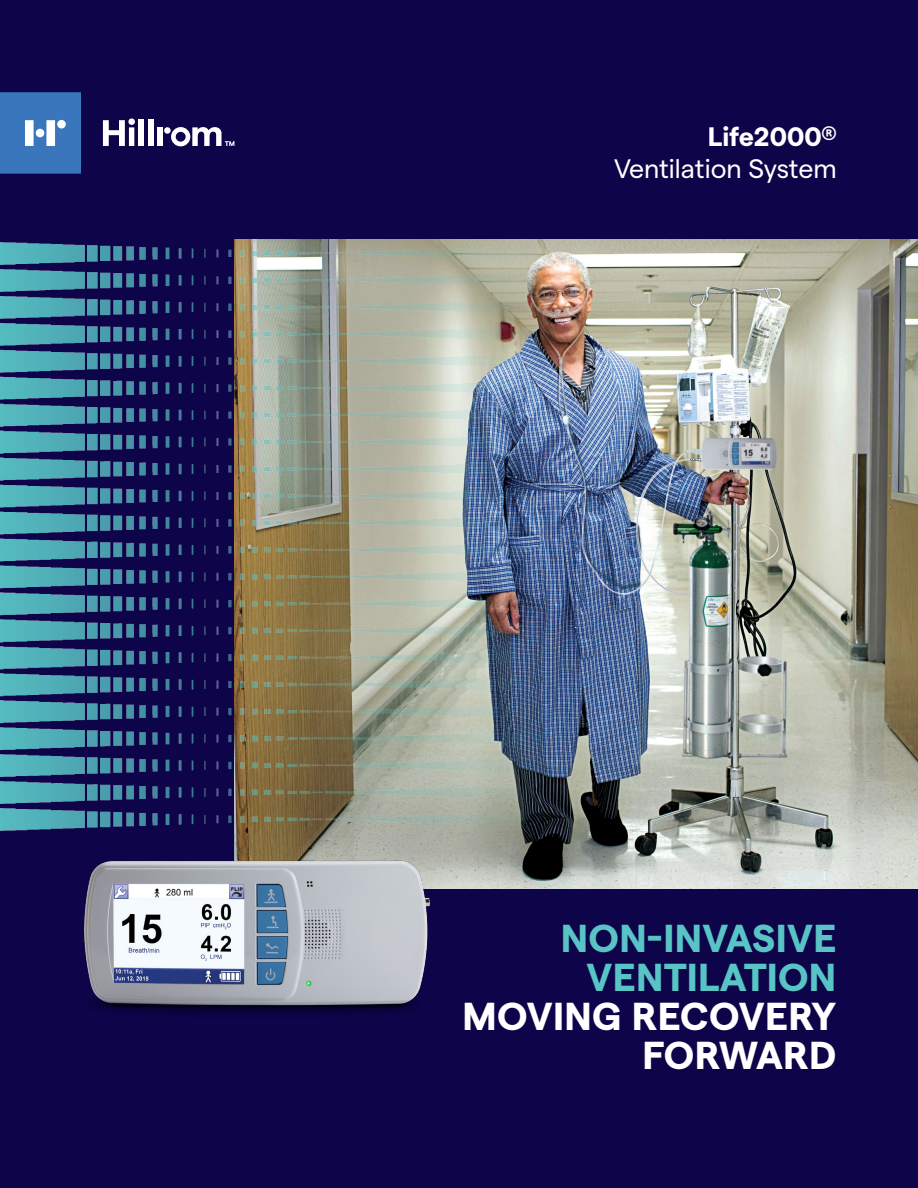
<style>
.page{position:relative;width:918px;height:1188px;background:#0d0449}
.page>*{position:absolute;margin:0;border:0;box-sizing:border-box;transform-origin:0 0}
.COVER_SUBHEAD-12_15{font:700 39px/39px "Matter";letter-spacing:.01em;color:#59c4c6;text-align:right}
.COVER_SUBHEAD-12_15-2{font:700 39px/39px "Matter";letter-spacing:.01em;color:#fff;text-align:right}
.COVER_HEADER-16_19{font:26.7px/31.7px "Matter";color:#fff;text-align:right}
.s1{font-weight:700}
</style>
<div class="page">
<img style="left:234px;top:240px;width:684px;height:649px">
<div style="left:139px;top:120px;width:5px;height:26px;background:#fff"></div>
<div style="left:148px;top:120px;width:5px;height:26px;background:#fff"></div>
<div style="left:157px;top:127px;width:6px;height:19px;background:#fff"></div>
<div style="left:164px;top:127px;width:7px;height:7px;background:#fff;border-radius:50%"></div>
<svg style="left:103px;top:118px;width:32px;height:28px"></svg>
<svg style="left:0;top:92px;width:81px;height:82px;background:#4980c0"></svg>
<svg style="left:171px;top:127px;width:63px;height:19px"></svg>
<img style="left:0;top:241px;width:551px;height:591px">
<img style="left:84px;top:845px;width:357px;height:168px">
<p class="COVER_HEADER-16_19" style="left:614px;top:119px;width:224px"><span class="s1">Life2000</span><sup>®<br></sup>Ventilation System</p>
<p class="COVER_SUBHEAD-12_15" style="left:561px;top:915px;width:277px">NON-INVASIVE<br>VENTILATION</p>
<p class="COVER_SUBHEAD-12_15-2" style="left:463px;top:993px;width:375px">MOVING RECOVERY<br>FORWARD</p>
</div>
